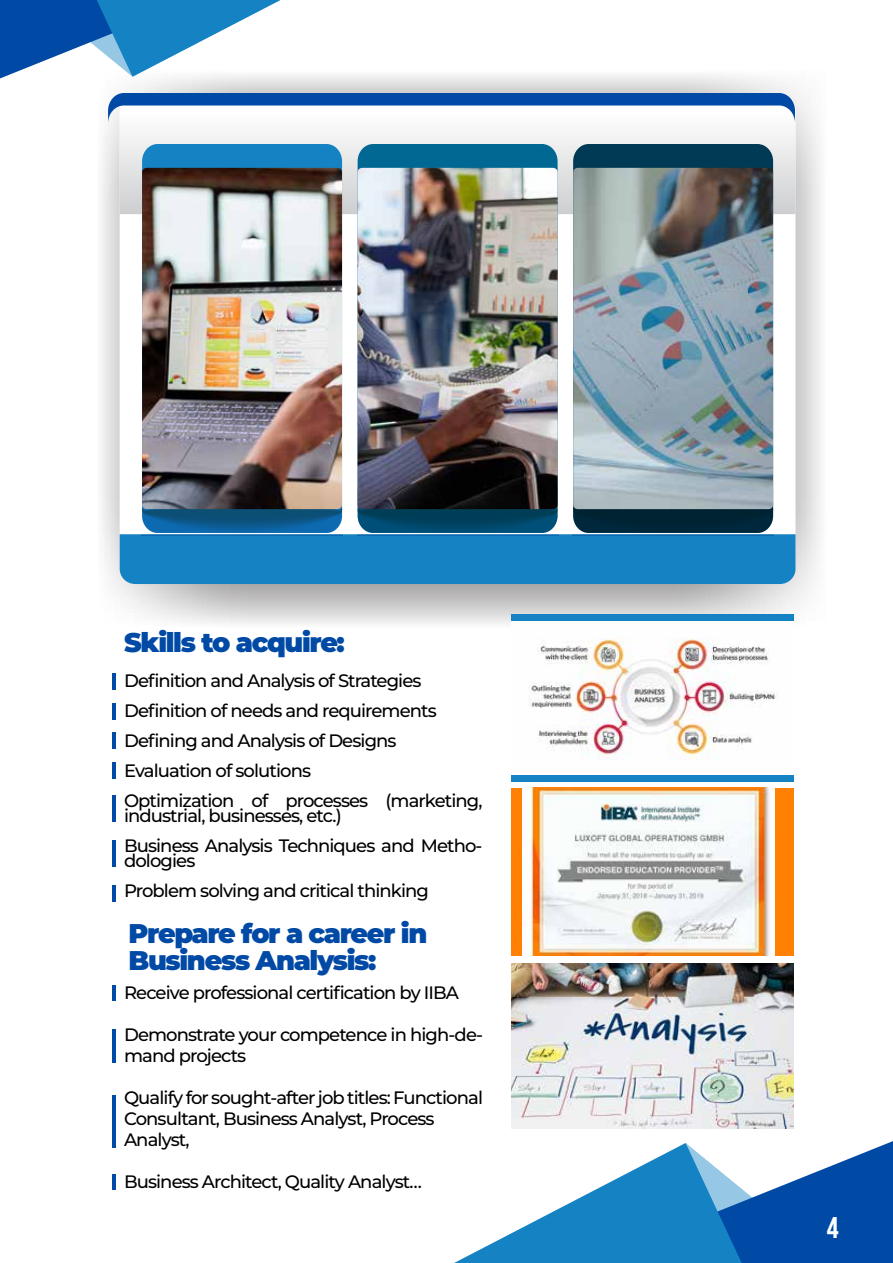
<style>
.page{position:relative;width:893px;height:1263px;background:#fff}
.page>*{position:absolute;margin:0;border:0;box-sizing:border-box;transform-origin:0 0}
.t1{font:700 30px "Bebas Neue";color:#fff}
.t2{font:900 27px/27px "Montserrat";letter-spacing:-.05em;color:#004aa6}
.t3{font:500 18px/30px "Montserrat";letter-spacing:-.05em;color:#000}
</style>
<div class="page">
<svg style="left:0;top:0;width:281px;height:78px"></svg>
<svg style="left:454px;top:1141px;width:439px;height:122px"></svg>
<hr style="left:112px;top:674px;width:4px;height:16px;background:#004aa5">
<hr style="left:112px;top:885px;width:4px;height:16px;background:#004aa5">
<hr style="left:112px;top:703px;width:4px;height:16px;background:#004aa5">
<hr style="left:112px;top:986px;width:4px;height:15px;background:#004aa5">
<hr style="left:112px;top:1175px;width:4px;height:15px;background:#004aa5">
<hr style="left:112px;top:1029px;width:4px;height:33px;background:#004aa5">
<hr style="left:112px;top:1095px;width:4px;height:53px;background:#004aa5">
<hr style="left:112px;top:732px;width:4px;height:16px;background:#004aa5">
<hr style="left:112px;top:762px;width:4px;height:16px;background:#004aa5">
<hr style="left:112px;top:795px;width:4px;height:27px;background:#004aa5">
<hr style="left:112px;top:840px;width:4px;height:27px;background:#004aa5">
<svg style="left:96px;top:70px;width:725px;height:554px"></svg>
<svg style="left:120px;top:214px;width:675px;height:275px"></svg>
<svg style="left:120px;top:123px;width:675px;height:91px"></svg>
<svg style="left:108px;top:93px;width:687px;height:30px"></svg>
<div style="left:358px;top:144px;width:200px;height:389px;background:#006892;border-radius:16px"></div>
<img style="left:358px;top:168px;width:200px;height:321px">
<div style="left:142px;top:144px;width:200px;height:389px;background:#1583c3;border-radius:16px"></div>
<img style="left:142px;top:168px;width:200px;height:321px">
<div style="left:573px;top:144px;width:200px;height:389px;background:#003a54;border-radius:16px"></div>
<svg style="left:120px;top:489px;width:675px;height:95px;background:#29739f"></svg>
<svg style="left:512px;top:614px;width:282px;height:167px;background:#3493ca"></svg>
<div style="left:512px;top:788px;width:282px;height:168px;background:#ff8002"></div>
<img style="left:522px;top:788px;width:252px;height:168px">
<img style="left:512px;top:963px;width:282px;height:165px">
<img style="left:512px;top:622px;width:282px;height:152px">
<img style="left:573px;top:168px;width:200px;height:341px">
<h2 class="t2" style="left:124px;top:628px;width:222px">Skills to acquire:</h2>
<p class="t3" style="left:124px;top:665px;width:360px">Definition and Analysis of Strategies Definition of needs and requirements Defining and Analysis of Designs Evaluation of solutions<br>Optimization of processes (marketing,</p>
<p class="t3" style="left:124px;top:800px;width:360px">industrial, businesses, etc.)<br>Business Analysis Techniques and Metho-</p>
<p class="t3" style="left:124px;top:845px;width:306px">dologies<br>Problem solving and critical thinking</p>
<h2 class="t2" style="left:129px;top:919px;width:300px">Prepare for a career in<br>Business Analysis:</h2>
<p class="t3" style="left:124px;top:977px;width:336px">Receive professional certification by IIBA</p>
<p class="t3" style="left:124px;top:1024px;width:360px;line-height:21px">Demonstrate your competence in high-de&shy;mand projects</p>
<p class="t3" style="left:124px;top:1087px;width:360px;line-height:21px">Qualify for sought-after job titles: Functional<br>Consultant, Business Analyst, Process<br>Analyst,</p>
<p class="t3" style="left:124px;top:1166px;width:299px">Business Architect, Quality Analyst…</p>
<h1 class="t1" style="left:827px;top:1211px;width:13px">4</h1>
</div>
